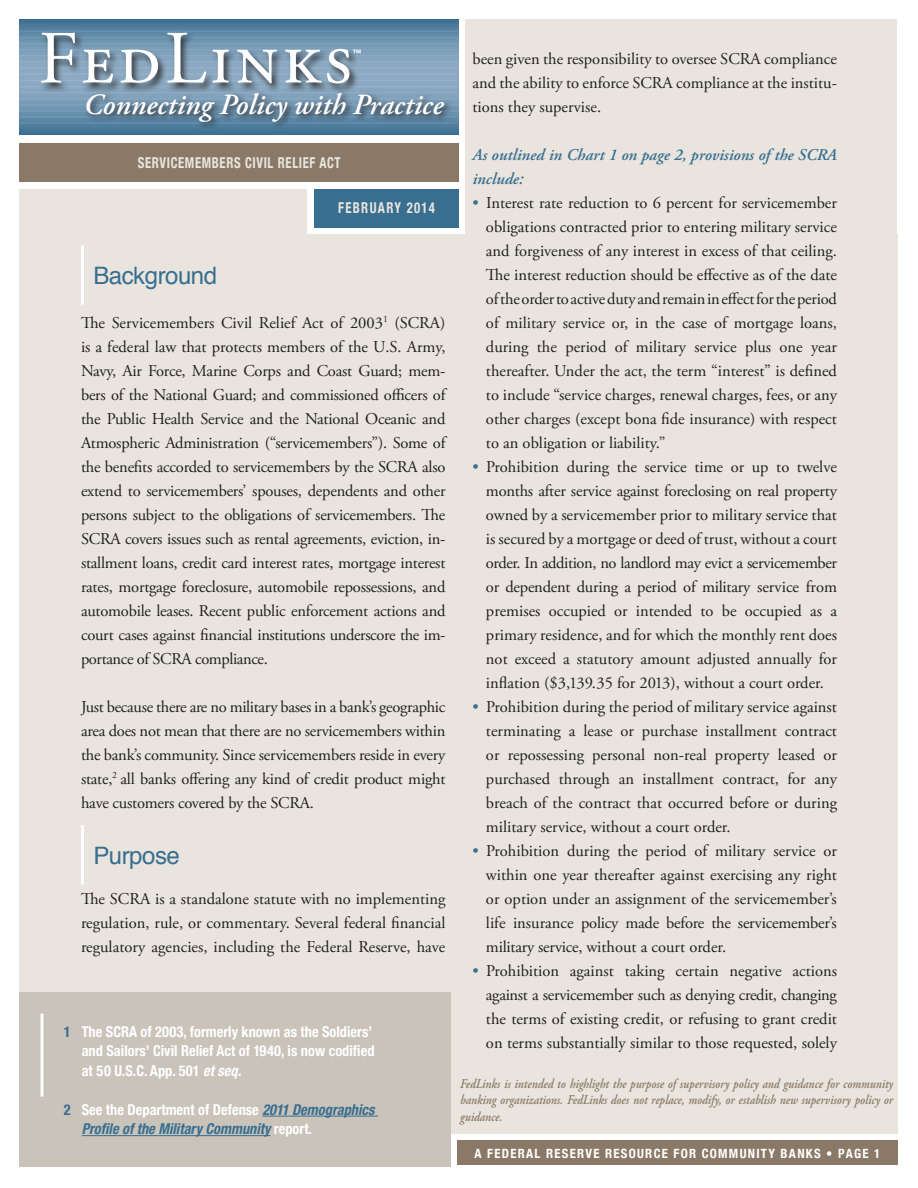
<style>
.page{position:relative;width:918px;height:1188px;background:#fff}
.page>*{position:absolute;margin:0;border:0;box-sizing:border-box;transform-origin:0 0}
.t1{font:75px "Adobe Garamond Pro";letter-spacing:.05em;color:#fff}
.t2{font:italic 600 29.4px "Adobe Garamond Pro";color:#fff}
.t3{font:24px "Helvetica";letter-spacing:-.02em;color:#386e8f}
.t4{font:16.5px/24px "Adobe Garamond Pro";color:#231f20;text-align:justify}
.t5{font:italic 600 16.5px/24px "Adobe Garamond Pro";color:#386e8f}
.t6{font:700 condensed 15px/19.5px "Helvetica Neue";color:#fff;scale:.96 1}
.t7{font:italic 700 condensed 15px/19.5px "Helvetica Neue";color:#386e8f;scale:.96 1}
.t8{font:700 condensed 15px "Helvetica Neue";letter-spacing:.05em;color:#e9e5de;scale:.85 1}
.t9{font:700 condensed 15px "Helvetica Neue";letter-spacing:.1em;color:#e9e5de;scale:.85 1}
.t10{font:italic 600 13.5px/16.5px "Adobe Garamond Pro";color:#8a7966;text-align:justify;scale:.85 1}
.t11{font:700 condensed 12.75px "Helvetica Neue";letter-spacing:.1em;color:#fff}
.t12{font:700 9px "Helvetica Neue";color:#fff}
.s1{color:#386e8f}
.s2{font-style:italic}
.s3{font-style:normal}
.s4{font-style:normal;color:#fff}
</style>
<div class="page">
<div style="left:19px;top:189px;width:288px;height:944px;background:#e9e5de"></div>
<div style="left:457px;top:1140px;width:440px;height:25px;background:#8a7966"></div>
<div style="left:19px;top:234px;width:878px;height:899px;background:#e9e5de"></div>
<div style="left:465px;top:19px;width:432px;height:1109px;background:#e9e5de"></div>
<svg style="left:19px;top:19px;width:440px;height:116px;background:#6089a6"></svg>
<hr style="left:19px;top:31px;width:439px;height:1px;background:#386e8f">
<hr style="left:19px;top:80px;width:439px;height:1px;background:#386e8f">
<hr style="left:19px;top:55px;width:439px;height:1px;background:#386e8f">
<hr style="left:19px;top:104px;width:439px;height:2px;background:#386e8f">
<hr style="left:19px;top:43px;width:439px;height:1px;background:#386e8f">
<hr style="left:19px;top:92px;width:439px;height:1px;background:#386e8f">
<hr style="left:19px;top:67px;width:439px;height:2px;background:#386e8f">
<hr style="left:19px;top:116px;width:439px;height:2px;background:#386e8f">
<hr style="left:19px;top:37px;width:439px;height:1px;background:#386e8f">
<hr style="left:19px;top:86px;width:439px;height:1px;background:#386e8f">
<hr style="left:19px;top:61px;width:439px;height:2px;background:#386e8f">
<hr style="left:19px;top:110px;width:439px;height:2px;background:#386e8f">
<hr style="left:19px;top:49px;width:439px;height:1px;background:#386e8f">
<hr style="left:19px;top:98px;width:439px;height:1px;background:#386e8f">
<hr style="left:19px;top:73px;width:439px;height:2px;background:#386e8f">
<hr style="left:19px;top:122px;width:439px;height:2px;background:#386e8f">
<div style="left:39px;top:31px;width:321px;height:62px;background:#231f20;opacity:.85"></div>
<div style="left:83px;top:89px;width:370px;height:41px;background:#231f20;opacity:.85"></div>
<div style="left:19px;top:143px;width:440px;height:38px;background:#8a7966"></div>
<div style="left:314px;top:189px;width:145px;height:39px;background:#386e8f"></div>
<div style="left:19px;top:992px;width:432px;height:174px;background:#c9c3ba"></div>
<svg style="left:40px;top:1014px;width:4px;height:83px"></svg>
<hr style="left:262px;top:1116px;width:116px;height:1px;background:#386e8f">
<hr style="left:82px;top:1135px;width:189px;height:1px;background:#386e8f">
<hr style="left:81px;top:245px;width:3px;height:60px;background:#fff">
<hr style="left:81px;top:825px;width:3px;height:60px;background:#fff">
<p class="t1" style="left:38px;top:14px;width:316px">FedLinks</p>
<p class="t2" style="left:84px;top:87px;width:361px">Connecting Policy with Practice</p>
<p class="t12" style="left:353px;top:47px;width:10px">™</p>
<p class="t8" style="left:138px;top:154px;width:240px">SERVICEMEMBERS CIVIL RELIEF ACT</p>
<p class="t9" style="left:338px;top:199px;width:115px">FEBRUARY 2014</p>
<p class="t3" style="left:93px;top:257px;width:125px">Background</p>
<p class="t4" style="left:81px;top:311px;width:366px">The Servicemembers Civil Relief Act of 2003<sup>1</sup> (SCRA) is a federal law that protects members of the U.S. Army, Navy, Air Force, Marine Corps and Coast Guard; mem&shy;bers of the National Guard; and commissioned officers of the Public Health Service and the National Oceanic and Atmospheric Administration (“servicemembers”). Some of the benefits accorded to servicemembers by the SCRA also extend to servicemembers’ spouses, dependents and other persons subject to the obligations of servicemembers. The SCRA covers issues such as rental agreements, eviction, in&shy;stallment loans, credit card interest rates, mortgage interest rates, mortgage foreclosure, automobile repossessions, and automobile leases. Recent public enforcement actions and court cases against financial institutions underscore the im&shy;portance of SCRA compliance.</p>
<p class="t4" style="left:81px;top:695px;width:366px">Just because there are no military bases in a bank’s geographic area does not mean that there are no servicemembers within the bank’s community. Since servicemembers reside in every state,<sup>2</sup> all banks offering any kind of credit product might have customers covered by the SCRA.</p>
<p class="t3" style="left:93px;top:837px;width:88px">Purpose</p>
<p class="t4" style="left:81px;top:887px;width:366px">The SCRA is a standalone statute with no implementing regulation, rule, or commentary. Several federal financial regulatory agencies, including the Federal Reserve, have</p>
<p class="t6" style="left:82px;top:1021px;width:307px;text-indent:-18px"><span class="s1">1</span> The SCRA of 2003, formerly known as the Soldiers’ and Sailors’ Civil Relief Act of 1940, is now codified at 50 U.S.C. App. 501 <span class="s2">et seq.</span></p>
<p class="t7" style="left:82px;top:1099px;width:307px;text-indent:-18px"><span class="s3">2</span> <span class="s4">See the Department of Defense</span> 2011 Demographics<br>Profile of the Military Community <span class="s4">report.</span></p>
<p class="t4" style="left:472px;top:47px;width:366px">been given the responsibility to oversee SCRA compliance and the ability to enforce SCRA compliance at the institu&shy;tions they supervise.</p>
<p class="t5" style="left:472px;top:143px;width:366px">As outlined in Chart 1 on page 2, provisions of the SCRA include:</p>
<p class="t4" style="left:486px;top:191px;width:353px;text-indent:-13px"><span class="s1">•</span> Interest rate reduction to 6 percent for servicemember obligations contracted prior to entering military service and forgiveness of any interest in excess of that ceiling.<br>The interest reduction should be effective as of the date of the order to active duty and remain in effect for the period of military service or, in the case of mortgage loans, during the period of military service plus one year thereafter. Under the act, the term “interest” is defined to include “service charges, renewal charges, fees, or any other charges (except bona fide insurance) with respect to an obligation or liability.”</p>
<p class="t4" style="left:486px;top:455px;width:353px;text-indent:-13px"><span class="s1">•</span> Prohibition during the service time or up to twelve months after service against foreclosing on real property owned by a servicemember prior to military service that is secured by a mortgage or deed of trust, without a court order. In addition, no landlord may evict a servicemember or dependent during a period of military service from premises occupied or intended to be occupied as a primary residence, and for which the monthly rent does not exceed a statutory amount adjusted annually for inflation ($3,139.35 for 2013), without a court order.</p>
<p class="t4" style="left:486px;top:695px;width:353px;text-indent:-13px"><span class="s1">•</span> Prohibition during the period of military service against terminating a lease or purchase installment contract or repossessing personal non-real property leased or purchased through an installment contract, for any breach of the contract that occurred before or during military service, without a court order.</p>
<p class="t4" style="left:486px;top:839px;width:353px;text-indent:-13px"><span class="s1">•</span> Prohibition during the period of military service or within one year thereafter against exercising any right or option under an assignment of the servicemember’s life insurance policy made before the servicemember’s military service, without a court order.</p>
<p class="t4" style="left:486px;top:959px;width:353px;text-indent:-13px"><span class="s1">•</span> Prohibition against taking certain negative actions against a servicemember such as denying credit, changing the terms of existing credit, or refusing to grant credit on terms substantially similar to those requested, solely</p>
<p class="t10" style="left:460px;top:1076px;width:511px">FedLinks is intended to highlight the purpose of supervisory policy and guidance for community banking organizations. FedLinks does not replace, modify, or establish new supervisory policy or guidance.</p>
<p class="t11" style="left:475px;top:1146px;width:407px">A FEDERAL RESERVE RESOURCE FOR COMMUNITY BANKS • PAGE 1</p>
</div>
